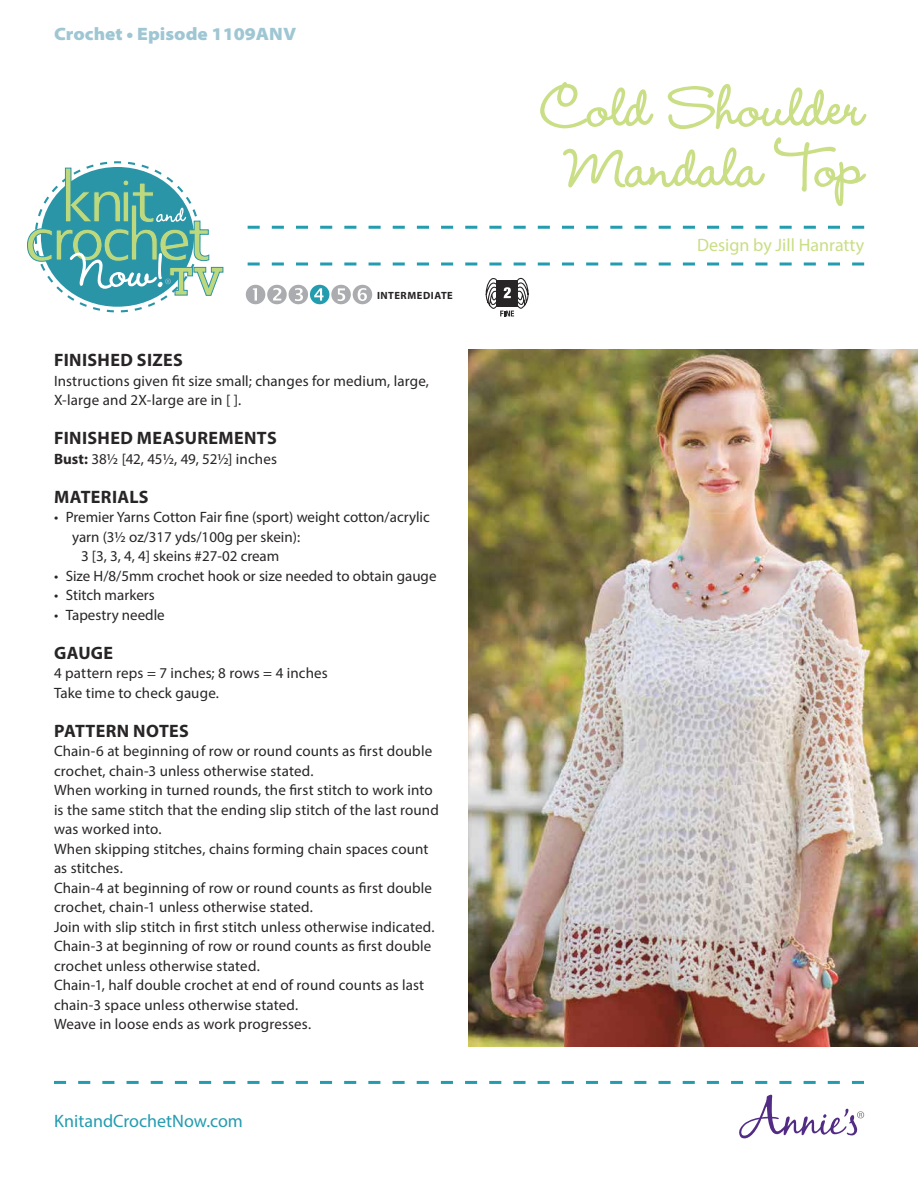
<style>
.page{position:relative;width:918px;height:1188px;background:#fff}
.page>*{position:absolute;margin:0;border:0;box-sizing:border-box;transform-origin:0 0}
.pattern_title_KCN{font:700 72px/60px "Wendy LP Std";color:#c9de85;text-align:center}
.heading_info_materia{font:700 18px "Myriad Pro";letter-spacing:.02em;color:#282526}
.t1{font:900 semi-expanded 18px "Myriad Pro";color:#9fc6d3}
.t2{font:18px "Myriad Pro";color:#239cb0}
.pattern_byline_KCN{font:18px "Myriad Pro";color:#c9de85}
.heading_paragraph_1{font:700 18px "Myriad Pro";letter-spacing:.015em;color:#282526}
.information{font:15px/19.5px "Myriad Pro";letter-spacing:.005em;color:#282526}
.materials_sub-list{font:15px "Myriad Pro";color:#282526}
.t3{font:700 10.5px "Myriad Pro";letter-spacing:.05em;color:#282526}
.s1{font-weight:700}
</style>
<div class="page">
<img style="left:468px;top:349px;width:450px;height:697px">
<svg style="left:54px;top:1081px;width:810px;height:3px"></svg>
<svg style="left:739px;top:1095px;width:125px;height:43px"></svg>
<svg style="left:27px;top:161px;width:837px;height:155px"></svg>
<p class="t1" style="left:54px;top:22px;width:244px">Crochet • Episode 1109ANV</p>
<p class="t3" style="left:377px;top:288px;width:77px">INTERMEDIATE</p>
<p class="heading_info_materia" style="left:54px;top:348px;width:130px">FINISHED SIZES</p>
<p class="information" style="left:54px;top:370px;width:377px">Instructions given fit size small; changes for medium, large,<br>X-large and 2X-large are in [ ].</p>
<p class="heading_info_materia" style="left:54px;top:426px;width:224px">FINISHED MEASUREMENTS</p>
<p class="information" style="left:54px;top:448px;width:224px"><span class="s1">Bust:</span> 381/2 [42, 451/2, 49, 521/2] inches</p>
<p class="heading_info_materia" style="left:54px;top:485px;width:96px">MATERIALS</p>
<p class="information" style="left:72px;top:507px;width:359px;text-indent:-18px">• Premier Yarns Cotton Fair fine (sport) weight cotton/acrylic yarn (31/2 oz/317 yds/100g per skein):</p>
<p class="materials_sub-list" style="left:81px;top:547px;width:200px">3 [3, 3, 4, 4] skeins #27-02 cream</p>
<p class="information" style="left:54px;top:565px;width:384px">• Size H/8/5mm crochet hook or size needed to obtain gauge</p>
<p class="information" style="left:54px;top:585px;width:102px">• Stitch markers</p>
<p class="information" style="left:54px;top:604px;width:112px">• Tapestry needle</p>
<p class="heading_info_materia" style="left:54px;top:641px;width:61px">GAUGE</p>
<p class="information" style="left:54px;top:663px;width:275px">4 pattern reps = 7 inches; 8 rows = 4 inches</p>
<p class="information" style="left:54px;top:682px;width:167px">Take time to check gauge.</p>
<p class="heading_paragraph_1" style="left:54px;top:719px;width:136px">PATTERN NOTES</p>
<p class="information" style="left:54px;top:741px;width:380px">Chain-6 at beginning of row or round counts as first double crochet, chain-3 unless otherwise stated.</p>
<p class="information" style="left:54px;top:780px;width:386px">When working in turned rounds, the first stitch to work into is the same stitch that the ending slip stitch of the last round was worked into.</p>
<p class="information" style="left:54px;top:838px;width:376px">When skipping stitches, chains forming chain spaces count as stitches.</p>
<p class="information" style="left:54px;top:877px;width:380px">Chain-4 at beginning of row or round counts as first double crochet, chain-1 unless otherwise stated.</p>
<p class="information" style="left:54px;top:916px;width:382px">Join with slip stitch in first stitch unless otherwise indicated.</p>
<p class="information" style="left:54px;top:936px;width:379px">Chain-3 at beginning of row or round counts as first double crochet unless otherwise stated.</p>
<p class="information" style="left:54px;top:975px;width:372px">Chain-1, half double crochet at end of round counts as last chain-3 space unless otherwise stated.</p>
<p class="information" style="left:54px;top:1014px;width:259px">Weave in loose ends as work progresses.</p>
<p class="t2" style="left:54px;top:1109px;width:190px">KnitandCrochetNow.com</p>
<p class="pattern_title_KCN" style="left:541px;top:78px;width:324px">Cold Shoulder<br>Mandala Top</p>
<p class="pattern_byline_KCN" style="left:697px;top:233px;width:169px">Design by Jill Hanratty</p>
</div>
